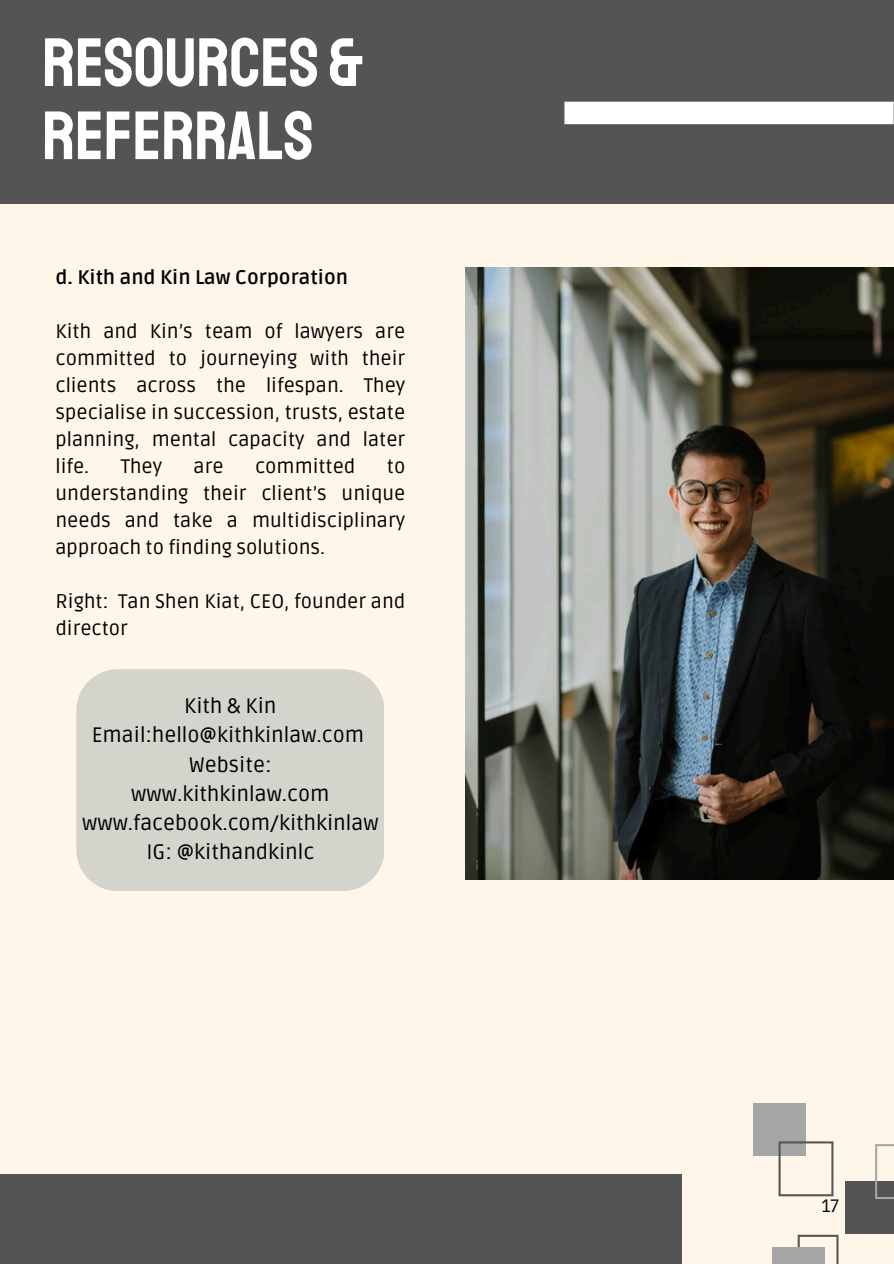
<style>
.page{position:relative;width:894px;height:1264px;background:#fff}
.page>*{position:absolute;margin:0;border:0;box-sizing:border-box;transform-origin:0 0}
.t1{font:68.4px/73.2px "Staatliches";color:#fff}
.t2{font:21px "Ruda";color:#000}
.t3{font:19.65px/27px "Ruda";color:#000;text-align:justify}
.t4{font:700 19.65px "Ruda";color:#000}
.t5{font:18px "Ruda";color:#000}
</style>
<div class="page">
<div style="left:0;top:0;width:893px;height:1263px;background:#fff6ea"></div>
<img style="left:465px;top:268px;width:428px;height:611px">
<div style="left:0;top:0;width:893px;height:203px;background:#545454"></div>
<div style="left:564px;top:102px;width:329px;height:22px;background:#fff"></div>
<div style="left:753px;top:1103px;width:52px;height:53px;background:#a6a6a6"></div>
<div style="left:844px;top:1181px;width:49px;height:52px;background:#545454"></div>
<svg style="left:778px;top:1141px;width:55px;height:55px"></svg>
<svg style="left:797px;top:1234px;width:41px;height:29px"></svg>
<svg style="left:875px;top:1144px;width:18px;height:54px"></svg>
<div style="left:772px;top:1247px;width:52px;height:16px;background:#a6a6a6"></div>
<div style="left:0;top:1174px;width:681px;height:89px;background:#545454"></div>
<div style="left:76px;top:669px;width:308px;height:222px;background:#d4d4cd"></div>
<h1 class="t1" style="left:42px;top:27px;width:322px">RESOURCES &amp;<br>REFERRALS</h1>
<p class="t4" style="left:55px;top:266px;width:294px">d. Kith and Kin Law Corporation</p>
<p class="t3" style="left:55px;top:318px;width:351px">Kith and Kin’s team of lawyers are committed to journeying with their clients across the lifespan. They specialise in succession, trusts, estate planning, mental capacity and later life.</p>
<p class="t3" style="left:121px;top:453px;width:43px">They</p>
<p class="t3" style="left:193px;top:453px;width:32px">are</p>
<p class="t3" style="left:255px;top:453px;width:102px">committed</p>
<p class="t3" style="left:55px;top:453px;width:351px;text-indent:331px">to understanding their client’s unique needs and take a multidisciplinary approach to finding solutions.</p>
<p class="t3" style="left:55px;top:588px;width:351px">Right: Tan Shen Kiat, CEO, founder and director</p>
<h2 class="t2" style="left:184px;top:693px;width:94px">Kith &amp; Kin</h2>
<p class="t2" style="left:92px;top:723px;width:274px">Email:hello@kithkinlaw.com</p>
<p class="t2" style="left:189px;top:752px;width:84px">Website:</p>
<p class="t2" style="left:131px;top:781px;width:200px">www.kithkinlaw.com</p>
<p class="t2" style="left:82px;top:810px;width:298px">www.facebook.com/kithkinlaw</p>
<p class="t2" style="left:146px;top:840px;width:169px">IG: @kithandkinlc</p>
<p class="t5" style="left:821px;top:1195px;width:19px">17</p>
</div>
